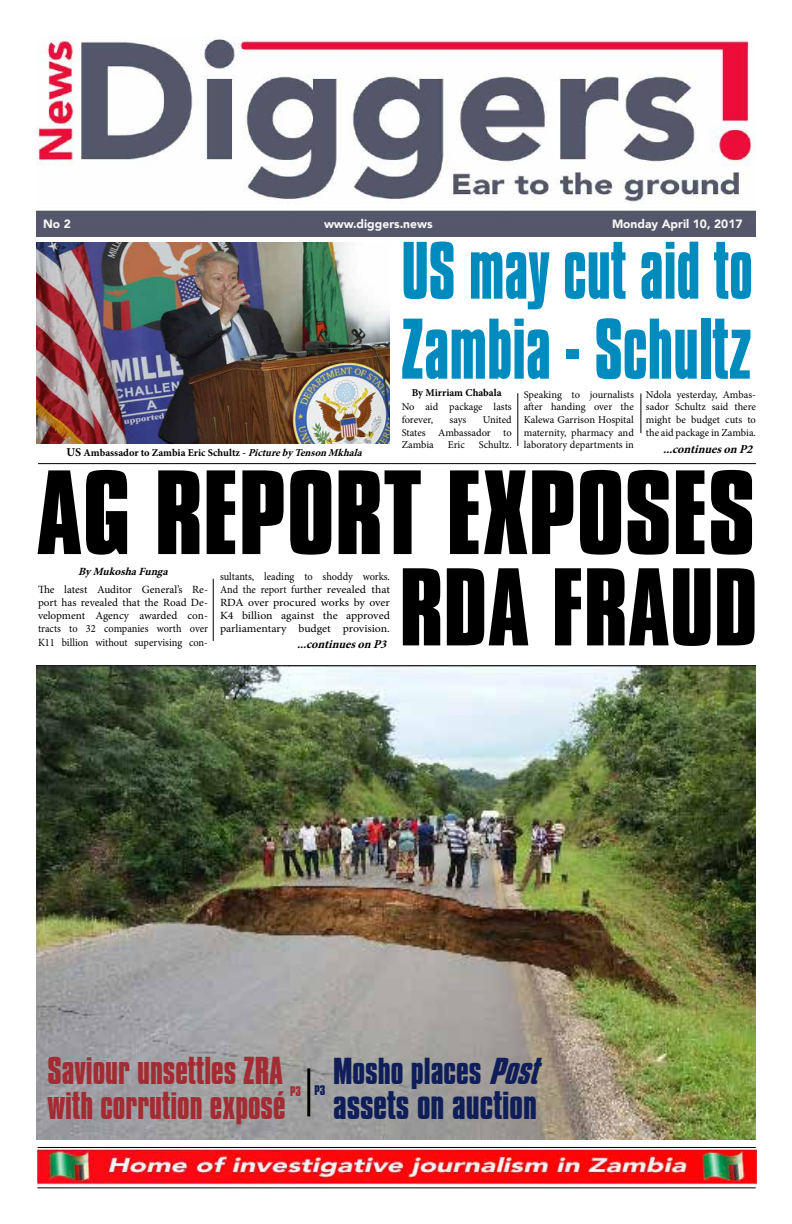
<style>
.page{position:relative;width:792px;height:1224px;background:#fff}
.page>*{position:absolute;margin:0;border:0;box-sizing:border-box;transform-origin:0 0}
.t1{font:700 103px "Compacta BT";color:#000}
.t2{font:700 95px "Compacta BT";color:#000}
.t3{font:700 74px "Compacta BT";color:#008bbf;scale:.84 1}
.t4{font:700 70px "Compacta BT";color:#008bbf;scale:.84 1}
.t5{font:700 34.3px "Compacta BT";color:#0f1e58}
.t6{font:700 33.5px/35px "Compacta BT";color:#a32c32;scale:.94 1}
.t7{font:700 32.3px "Compacta BT";color:#0f1e58}
.t8{font:900 12px "Avenir";color:#f6f6f6}
.t9{font:italic 700 12px "Minion Pro";color:#000}
.t10{font:700 12px "Compacta BT";color:#a32c32}
.t11{font:11px/13.2px "Minion Pro";letter-spacing:-.005em;color:#000;text-align:justify}
.t12{font:11px/13.2px "Minion Pro";letter-spacing:-.005em;color:#000;text-align:justify;scale:.94 1}
.t13{font:italic 700 11px "Minion Pro";color:#000}
.t14{font:10.5px/12.6px "Minion Pro";color:#000;text-align:justify}
.t15{font:700 10.5px "Minion Pro";color:#000}
.s1{font-size:12px}
.s2{font-style:italic}
</style>
<div class="page">
<img style="left:36px;top:243px;width:354px;height:200px">
<img style="left:36px;top:36px;width:720px;height:201px">
<hr style="left:213px;top:579px;width:1px;height:62px;background:#000">
<img style="left:38px;top:1148px;width:718px;height:39px">
<hr style="left:38px;top:1147px;width:718px;height:1px;background:#000">
<hr style="left:37px;top:1187px;width:719px;height:1px;background:#000">
<img style="left:36px;top:665px;width:720px;height:475px">
<hr style="left:38px;top:463px;width:718px;height:1px;background:#000">
<hr style="left:307px;top:1068px;width:3px;height:48px;background:#000">
<hr style="left:518px;top:393px;width:1px;height:53px;background:#000">
<hr style="left:641px;top:393px;width:1px;height:40px;background:#000">
<p class="t8" style="left:43px;top:214px;width:29px">No 2</p>
<p class="t8" style="left:324px;top:214px;width:110px">www.diggers.news</p>
<p class="t8" style="left:612px;top:214px;width:132px">Monday April 10, 2017</p>
<h3 class="t4" style="left:402px;top:228px;width:419px">US may cut aid to</h3>
<h3 class="t3" style="left:402px;top:304px;width:418px">Zambia - Schultz</h3>
<p class="t15" style="left:412px;top:385px;width:92px">By Mirriam Chabala</p>
<p class="t14" style="left:402px;top:401px;width:112px">No aid package lasts forever,</p>
<p class="t14" style="left:524px;top:388px;width:112px">Speaking to journalists after handing over the Kalewa Garrison Hospital maternity, pharmacy and laboratory departments in</p>
<p class="t14" style="left:646px;top:388px;width:112px">Ndola yesterday, Ambas&shy;sador Schultz said there might be budget cuts to the aid package in Zambia.</p>
<p class="t14" style="left:402px;top:413px;width:112px;text-indent:81px">United States Ambassador to Zambia</p>
<p class="t14" style="left:449px;top:413px;width:19px">says</p>
<p class="t14" style="left:448px;top:439px;width:19px">Eric</p>
<p class="t14" style="left:479px;top:439px;width:35px">Schultz.</p>
<p class="t15" style="left:66px;top:445px;width:301px"><span class="s1">US</span> Ambassador to Zambia Eric Schultz - <span class="s2">PicturebyTensonMkhala</span></p>
<p class="t9" style="left:663px;top:441px;width:95px">...continuesonP2</p>
<h1 class="t1" style="left:36px;top:450px;width:721px">AG REPORT EXPOSES</h1>
<h2 class="t2" style="left:399px;top:550px;width:360px">RDA FRAUD</h2>
<p class="t13" style="left:78px;top:563px;width:95px">ByMukoshaFunga</p>
<p class="t11" style="left:38px;top:583px;width:172px">The latest Auditor General’s Re&shy;port has revealed that the Road De&shy;velopment Agency awarded con&shy;tracts to 32 companies worth over K11 billion without supervising con-</p>
<p class="t12" style="left:220px;top:570px;width:182px">sultants, leading to shoddy works.<br>And the report further revealed that RDA over procured works by over K4 billion against the approved parliamentary budget provision.</p>
<p class="t9" style="left:297px;top:636px;width:95px">...continuesonP3</p>
<h3 class="t6" style="left:47px;top:1054px;width:255px">Saviour unsettles ZRA with corrution exposé</h3>
<h3 class="t7" style="left:333px;top:1051px;width:217px">Mosho places <span class="s2">Post</span></h3>
<p class="t10" style="left:290px;top:1084px;width:37px">P3 <sup>P3</sup></p>
<h3 class="t5" style="left:333px;top:1084px;width:206px">assets on auction</h3>
</div>
